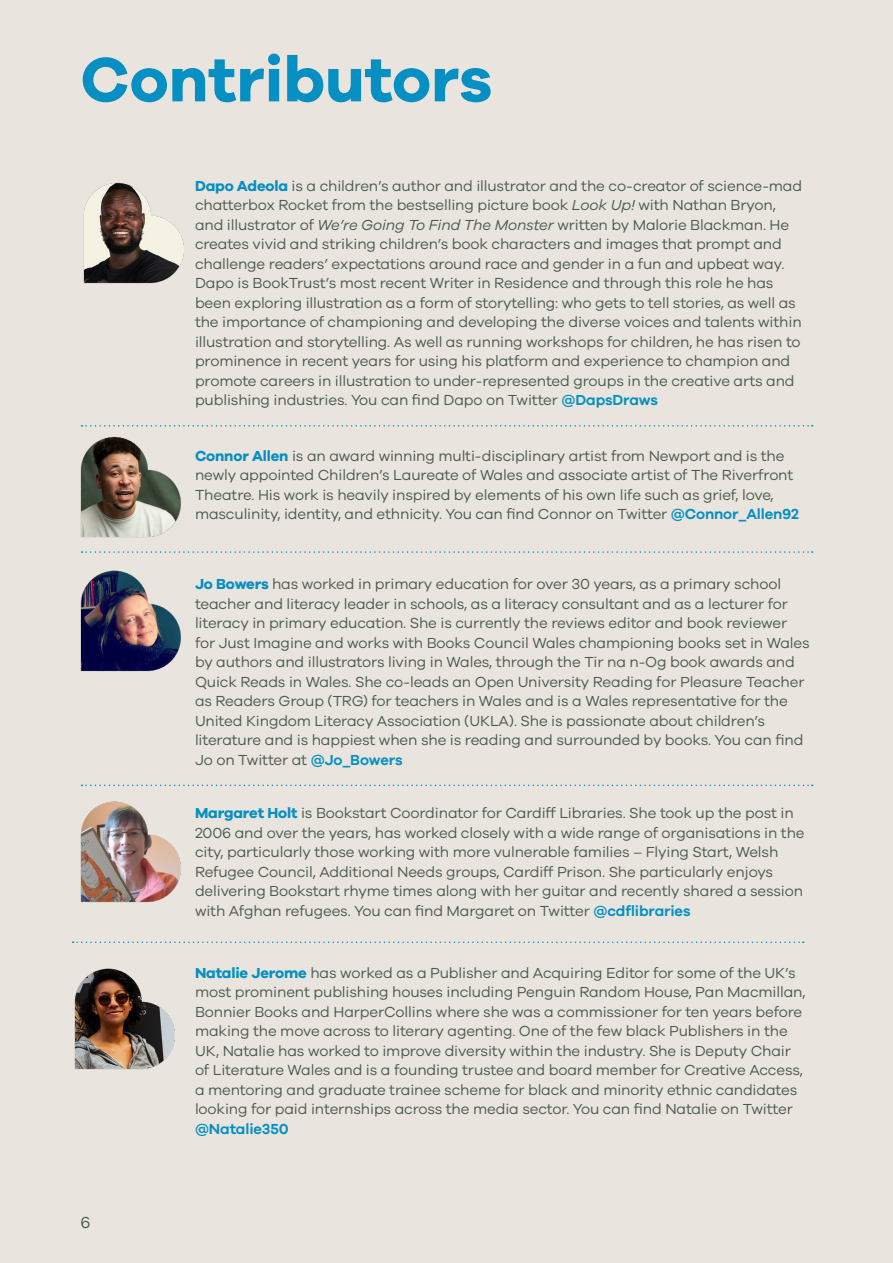
<style>
.page{position:relative;width:893px;height:1263px;background:#e9e5de}
.page>*{position:absolute;margin:0;border:0;box-sizing:border-box;transform-origin:0 0}
.Main_head{font:700 64.5px "Galano Grotesque";color:#058fc3}
.Body_Text_White{font:16.5px "Galano Grotesque";color:#4b5a52}
.Body_Text_White-2{font:15px/19.5px "Galano Grotesque";letter-spacing:-.01em;color:#4b5a52}
.s1{font-weight:700;color:#058fc3}
.s2{font-style:italic}
.s3{font-weight:600;color:#058fc3}
</style>
<div class="page">
<img style="left:83px;top:182px;width:101px;height:102px">
<img style="left:80px;top:436px;width:101px;height:102px">
<img style="left:80px;top:570px;width:101px;height:102px">
<img style="left:80px;top:801px;width:101px;height:102px">
<img style="left:74px;top:968px;width:101px;height:102px">
<svg style="left:82px;top:425px;width:731px;height:2px"></svg>
<svg style="left:82px;top:551px;width:731px;height:2px"></svg>
<svg style="left:82px;top:784px;width:731px;height:2px"></svg>
<svg style="left:73px;top:941px;width:731px;height:2px"></svg>
<p class="Main_head" style="left:80px;top:40px;width:413px">Contributors</p>
<p class="Body_Text_White-2" style="left:195px;top:175px;width:609px"><span class="s1">Dapo Adeola</span> is a children’s author and illustrator and the co-creator of science-mad chatterbox Rocket from the bestselling picture book <span class="s2">Look Up!</span> with Nathan Bryon, and illustrator of <span class="s2">We’re Going To Find The Monster</span> written by Malorie Blackman. He creates vivid and striking children’s book characters and images that prompt and challenge readers’ expectations around race and gender in a fun and upbeat way.<br>Dapo is BookTrust’s most recent Writer in Residence and through this role he has been exploring illustration as a form of storytelling: who gets to tell stories, as well as the importance of championing and developing the diverse voices and talents within illustration and storytelling. As well as running workshops for children, he has risen to prominence in recent years for using his platform and experience to champion and promote careers in illustration to under-represented groups in the creative arts and publishing industries. You can find Dapo on Twitter <span class="s3">@DapsDraws</span></p>
<p class="Body_Text_White-2" style="left:195px;top:446px;width:606px"><span class="s1">Connor Allen</span> is an award winning multi-disciplinary artist from Newport and is the newly appointed Children’s Laureate of Wales and associate artist of The Riverfront Theatre. His work is heavily inspired by elements of his own life such as grief, love, masculinity, identity, and ethnicity. You can find Connor on Twitter <span class="s3">@Connor_Allen92</span></p>
<p class="Body_Text_White-2" style="left:195px;top:574px;width:616px"><span class="s1">Jo Bowers</span> has worked in primary education for over 30 years, as a primary school teacher and literacy leader in schools, as a literacy consultant and as a lecturer for literacy in primary education. She is currently the reviews editor and book reviewer for Just Imagine and works with Books Council Wales championing books set in Wales by authors and illustrators living in Wales, through the Tir na n-Og book awards and Quick Reads in Wales. She co-leads an Open University Reading for Pleasure Teacher as Readers Group (TRG) for teachers in Wales and is a Wales representative for the United Kingdom Literacy Association (UKLA). She is passionate about children’s literature and is happiest when she is reading and surrounded by books. You can find Jo on Twitter at <span class="s3">@Jo_Bowers</span></p>
<p class="Body_Text_White-2" style="left:195px;top:803px;width:611px"><span class="s1">Margaret Holt</span> is Bookstart Coordinator for Cardiff Libraries. She took up the post in 2006 and over the years, has worked closely with a wide range of organisations in the city, particularly those working with more vulnerable families – Flying Start, Welsh Refugee Council, Additional Needs groups, Cardiff Prison. She particularly enjoys delivering Bookstart rhyme times along with her guitar and recently shared a session with Afghan refugees. You can find Margaret on Twitter <span class="s3">@cdflibraries</span></p>
<p class="Body_Text_White" style="left:80px;top:1213px;width:12px">6</p>
<p class="Body_Text_White-2" style="left:195px;top:962px;width:612px"><span class="s1">Natalie Jerome</span> has worked as a Publisher and Acquiring Editor for some of the UK’s most prominent publishing houses including Penguin Random House, Pan Macmillan, Bonnier Books and HarperCollins where she was a commissioner for ten years before making the move across to literary agenting. One of the few black Publishers in the UK, Natalie has worked to improve diversity within the industry. She is Deputy Chair of Literature Wales and is a founding trustee and board member for Creative Access, a mentoring and graduate trainee scheme for black and minority ethnic candidates looking for paid internships across the media sector. You can find Natalie on Twitter <span class="s3">@Natalie350</span></p>
</div>
